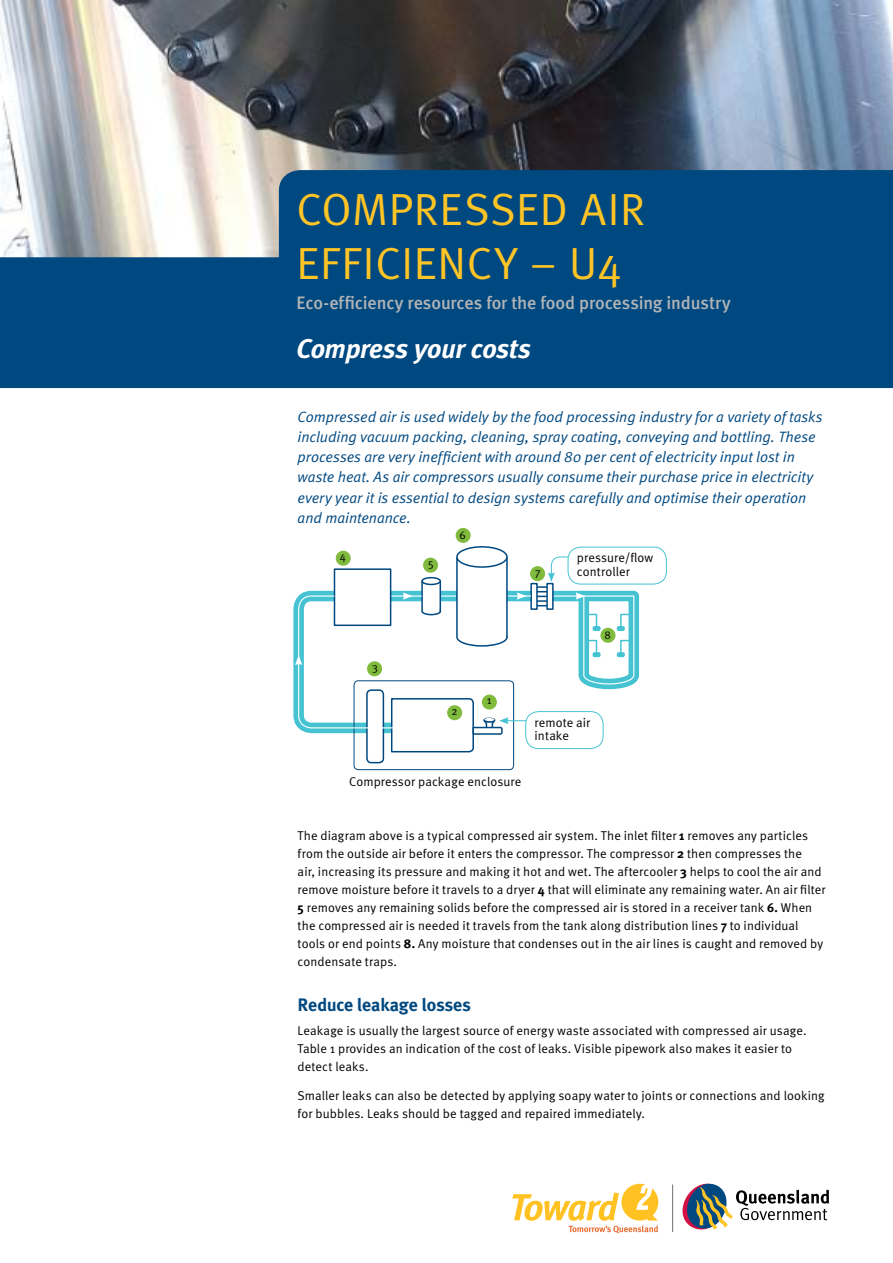
<style>
.page{position:relative;width:893px;height:1263px;background:#fff}
.page>*{position:absolute;margin:0;border:0;box-sizing:border-box;transform-origin:0 0}
.t1{font:45px/54px "Meta Normal";letter-spacing:.015em;color:#ffc425}
.t2{font:italic 700 27px "Meta Plus";letter-spacing:-.01em;color:#fff}
.t3{font:500 18px "Meta";letter-spacing:-.005em;color:#b2b4b6}
.t4{font:700 18px "Meta Plus";letter-spacing:-.01em;color:#004880}
.t5{font:italic 15px/20.2px "Meta Normal";color:#004880}
.t6{font:12.75px/18px "Meta Normal";letter-spacing:.01em;color:#000}
.t7{font:11.25px "Meta Normal";color:#000}
.s1{font-family:"Meta Plus";font-weight:700}
</style>
<div class="page">
<img style="left:0;top:0;width:893px;height:170px">
<svg style="left:0;top:170px;width:893px;height:218px;background:#1b5a8a"></svg>
<svg style="left:512px;top:1184px;width:146px;height:49px"></svg>
<svg style="left:682px;top:1183px;width:147px;height:47px"></svg>
<hr style="left:672px;top:1184px;width:1px;height:48px;background:#6d6f71">
<div style="left:336px;top:551px;width:15px;height:15px;background:#80bb3d;border-radius:50%"></div>
<div style="left:456px;top:528px;width:15px;height:15px;background:#80bb3d;border-radius:50%"></div>
<div style="left:530px;top:566px;width:15px;height:15px;background:#80bb3d;border-radius:50%"></div>
<div style="left:354px;top:680px;width:160px;height:90px;border:1px solid #004880;border-radius:4px"></div>
<div style="left:456px;top:546px;width:52px;height:22px;border:2px solid #004880;border-radius:50%"></div>
<svg style="left:531px;top:583px;width:6px;height:27px"></svg>
<div style="left:366px;top:689px;width:18px;height:74px;border:2px solid #004880;border-radius:4px"></div>
<svg style="left:293px;top:556px;width:238px;height:197px"></svg>
<svg style="left:537px;top:556px;width:107px;height:134px"></svg>
<div style="left:525px;top:711px;width:78px;height:38px;border:1px solid #46c3d3;border-radius:13px"></div>
<div style="left:568px;top:547px;width:99px;height:37px;border:1px solid #46c3d3;border-radius:13px"></div>
<h1 class="t1" style="left:297px;top:182px;width:349px">Compressed air efficiency – U4</h1>
<h3 class="t3" style="left:297px;top:292px;width:436px">Eco-efficiency resources for the food processing industry</h3>
<h2 class="t2" style="left:297px;top:333px;width:236px">Compress your costs</h2>
<p class="t5" style="left:298px;top:406px;width:526px">Compressed air is used widely by the food processing industry for a variety of tasks including vacuum packing, cleaning, spray coating, conveying and bottling. These processes are very inefficient with around 80 per cent of electricity input lost in waste heat. As air compressors usually consume their purchase price in electricity every year it is essential to design systems carefully and optimise their operation and maintenance.</p>
<p class="t7" style="left:340px;top:550px;width:8px">4</p>
<p class="t7" style="left:428px;top:556px;width:7px">5</p>
<p class="t7" style="left:460px;top:529px;width:8px">6</p>
<p class="t7" style="left:535px;top:566px;width:7px">7</p>
<p class="t6" style="left:577px;top:551px;width:78px;line-height:13.5px">pressure/flow controller</p>
<p class="t7" style="left:372px;top:660px;width:7px">3</p>
<p class="t7" style="left:451px;top:705px;width:8px">2</p>
<p class="t7" style="left:487px;top:694px;width:6px">1</p>
<p class="t6" style="left:349px;top:773px;width:174px">Compressor package enclosure</p>
<p class="t7" style="left:604px;top:628px;width:8px">8</p>
<p class="t6" style="left:535px;top:715px;width:57px;line-height:13.5px">remote air intake</p>
<p class="t6" style="left:298px;top:826px;width:530px">The diagram above is a typical compressed air system. The inlet filter <span class="s1">1</span> removes any particles from the outside air before it enters the compressor. The compressor <span class="s1">2</span> then compresses the<br>air, increasing its pressure and making it hot and wet. The aftercooler <span class="s1">3</span> helps to cool the air and remove moisture before it travels to a dryer <span class="s1">4</span> that will eliminate any remaining water. An air filter <span class="s1">5</span> removes any remaining solids before the compressed air is stored in a receiver tank <span class="s1">6.</span> When the compressed air is needed it travels from the tank along distribution lines <span class="s1">7</span> to individual tools or end points <span class="s1">8.</span> Any moisture that condenses out in the air lines is caught and removed by condensate traps.</p>
<h3 class="t4" style="left:298px;top:994px;width:175px">Reduce leakage losses</h3>
<p class="t6" style="left:298px;top:1022px;width:510px">Leakage is usually the largest source of energy waste associated with compressed air usage.<br>Table 1 provides an indication of the cost of leaks. Visible pipework also makes it easier to detect leaks.</p>
<p class="t6" style="left:298px;top:1086px;width:529px">Smaller leaks can also be detected by applying soapy water to joints or connections and looking for bubbles. Leaks should be tagged and repaired immediately.</p>
</div>
